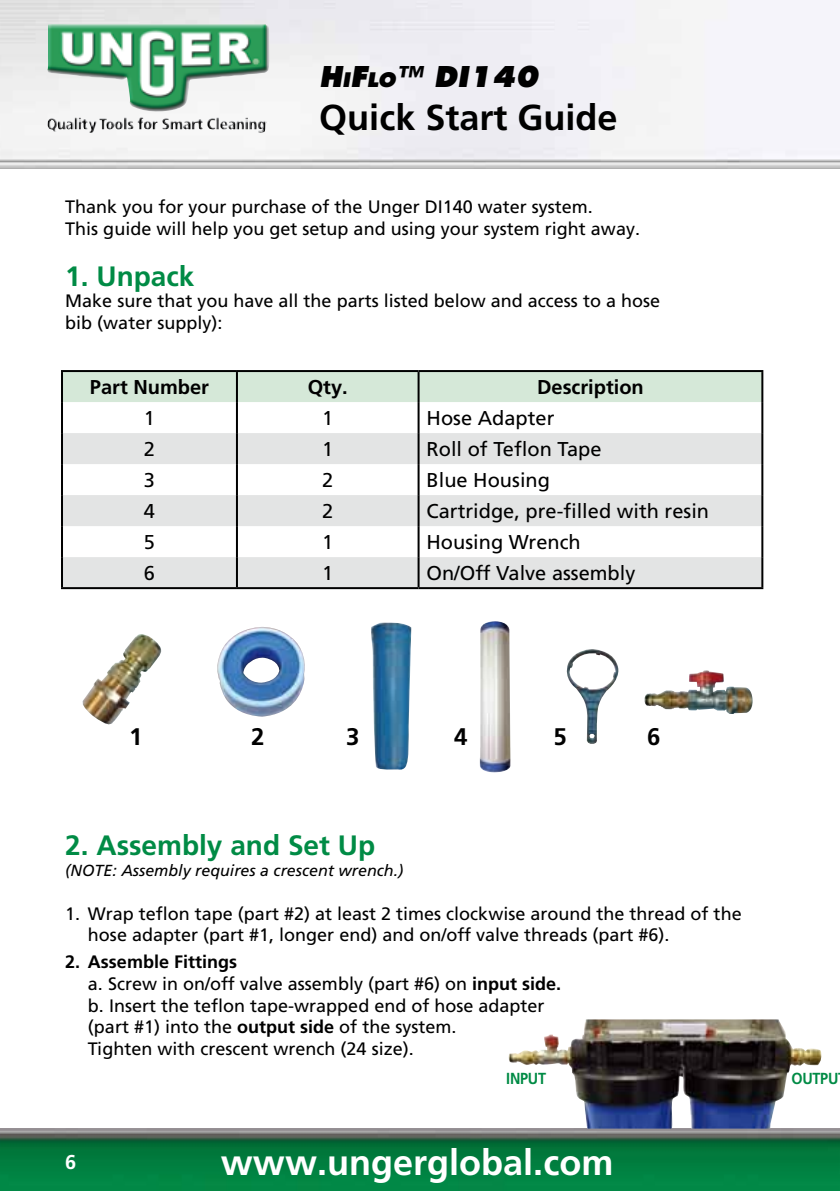
<style>
.page{position:relative;width:840px;height:1191px;background:#fff}
.page>*{position:absolute;margin:0;border:0;box-sizing:border-box;transform-origin:0 0}
.t1{font:700 36px "Frutiger LT Pro";color:#fff}
.t2{font:700 36px "Frutiger LT Pro";color:#000}
.t3{font:700 28px "Frutiger LT Pro";color:#008b45}
.t4{font:italic 800 28px "Futura Com";color:#000}
.t5{font:700 24px "Frutiger LT Pro";color:#000}
.t6{font:20px "Frutiger LT Pro";color:#000}
.t7{font:700 20px "Frutiger LT Pro";color:#000}
.t8{font:700 20px "Frutiger LT Pro";color:#fff}
.t9{font:18px/21.6px "Frutiger LT Pro";color:#000}
.t10{font:italic 16px "Frutiger LT Pro";color:#000}
.t11{font:700 16px "Frutiger LT Pro";letter-spacing:-.02em;color:#008b45;scale:.9 1}
.s1{font-size:19.6px}
.s2{font-weight:700}
</style>
<div class="page">
<img style="left:0;top:0;width:839px;height:169px">
<img style="left:47px;top:24px;width:223px;height:107px">
<img style="left:0;top:1128px;width:839px;height:63px">
<img style="left:566px;top:649px;width:53px;height:95px">
<img style="left:371px;top:622px;width:40px;height:148px">
<img style="left:217px;top:627px;width:87px;height:89px">
<img style="left:83px;top:634px;width:78px;height:91px">
<img style="left:644px;top:670px;width:108px;height:44px">
<img style="left:479px;top:621px;width:31px;height:151px">
<img style="left:508px;top:1019px;width:313px;height:109px">
<div style="left:63px;top:372px;width:698px;height:30px;background:#d5e8d8"></div>
<svg style="left:63px;top:433px;width:698px;height:154px;fill:#e3e4e4"></svg>
<hr style="left:61px;top:370px;width:176px;height:2px;background:#000">
<hr style="left:61px;top:372px;width:2px;height:30px;background:#000">
<hr style="left:237px;top:370px;width:181px;height:2px;background:#000">
<hr style="left:236px;top:372px;width:2px;height:30px;background:#000">
<hr style="left:418px;top:370px;width:345px;height:2px;background:#000">
<hr style="left:417px;top:372px;width:2px;height:30px;background:#000">
<hr style="left:761px;top:372px;width:2px;height:30px;background:#000">
<hr style="left:61px;top:402px;width:2px;height:31px;background:#000">
<hr style="left:236px;top:402px;width:2px;height:31px;background:#000">
<hr style="left:417px;top:402px;width:2px;height:31px;background:#000">
<hr style="left:761px;top:402px;width:2px;height:31px;background:#000">
<hr style="left:61px;top:433px;width:2px;height:31px;background:#000">
<hr style="left:236px;top:433px;width:2px;height:31px;background:#000">
<hr style="left:417px;top:433px;width:2px;height:31px;background:#000">
<hr style="left:761px;top:433px;width:2px;height:31px;background:#000">
<hr style="left:61px;top:464px;width:2px;height:31px;background:#000">
<hr style="left:236px;top:464px;width:2px;height:31px;background:#000">
<hr style="left:417px;top:464px;width:2px;height:31px;background:#000">
<hr style="left:761px;top:464px;width:2px;height:31px;background:#000">
<hr style="left:61px;top:495px;width:2px;height:31px;background:#000">
<hr style="left:236px;top:495px;width:2px;height:31px;background:#000">
<hr style="left:417px;top:495px;width:2px;height:31px;background:#000">
<hr style="left:761px;top:495px;width:2px;height:31px;background:#000">
<hr style="left:61px;top:526px;width:2px;height:31px;background:#000">
<hr style="left:236px;top:526px;width:2px;height:31px;background:#000">
<hr style="left:417px;top:526px;width:2px;height:31px;background:#000">
<hr style="left:761px;top:526px;width:2px;height:31px;background:#000">
<hr style="left:61px;top:557px;width:2px;height:30px;background:#000">
<hr style="left:236px;top:557px;width:2px;height:30px;background:#000">
<hr style="left:417px;top:557px;width:2px;height:30px;background:#000">
<hr style="left:761px;top:557px;width:2px;height:30px;background:#000">
<hr style="left:61px;top:587px;width:176px;height:2px;background:#000">
<hr style="left:237px;top:587px;width:181px;height:2px;background:#000">
<hr style="left:418px;top:587px;width:345px;height:2px;background:#000">
<h2 class="t4" style="left:319px;top:57px;width:220px">H<span class="s1">i</span>F<span class="s1">lo</span>™ DI140</h2>
<h1 class="t2" style="left:319px;top:96px;width:300px">Quick Start Guide</h1>
<p class="t9" style="left:65px;top:196px;width:576px">Thank you for your purchase of the Unger DI140 water system.<br>This guide will help you get setup and using your system right away.</p>
<h2 class="t3" style="left:65px;top:259px;width:131px">1. Unpack</h2>
<p class="t9" style="left:65px;top:290px;width:596px">Make sure that you have all the parts listed below and access to a hose bib (water supply):</p>
<p class="t7" style="left:90px;top:375px;width:120px">Part Number</p>
<p class="t7" style="left:307px;top:375px;width:42px">Qty.</p>
<p class="t7" style="left:536px;top:375px;width:108px">Description</p>
<p class="t6" style="left:144px;top:406px;width:13px">1</p>
<p class="t6" style="left:322px;top:406px;width:13px">1</p>
<p class="t6" style="left:426px;top:406px;width:129px">Hose Adapter</p>
<p class="t6" style="left:144px;top:437px;width:13px">2</p>
<p class="t6" style="left:322px;top:437px;width:13px">1</p>
<p class="t6" style="left:426px;top:437px;width:176px">Roll of Teflon Tape</p>
<p class="t6" style="left:144px;top:468px;width:13px">3</p>
<p class="t6" style="left:322px;top:468px;width:13px">2</p>
<p class="t6" style="left:426px;top:468px;width:125px">Blue Housing</p>
<p class="t6" style="left:144px;top:499px;width:13px">4</p>
<p class="t6" style="left:322px;top:499px;width:13px">2</p>
<p class="t6" style="left:426px;top:499px;width:284px">Cartridge, pre-filled with resin</p>
<p class="t6" style="left:144px;top:530px;width:13px">5</p>
<p class="t6" style="left:322px;top:530px;width:13px">1</p>
<p class="t6" style="left:426px;top:530px;width:156px">Housing Wrench</p>
<p class="t6" style="left:144px;top:561px;width:13px">6</p>
<p class="t6" style="left:322px;top:561px;width:13px">1</p>
<p class="t6" style="left:426px;top:561px;width:210px">On/Off Valve assembly</p>
<h3 class="t5" style="left:129px;top:722px;width:15px">1</h3>
<h3 class="t5" style="left:251px;top:722px;width:15px">2</h3>
<h3 class="t5" style="left:346px;top:722px;width:15px">3</h3>
<h3 class="t5" style="left:454px;top:722px;width:15px">4</h3>
<h3 class="t5" style="left:553px;top:722px;width:15px">5</h3>
<h3 class="t5" style="left:646px;top:722px;width:15px">6</h3>
<h2 class="t3" style="left:65px;top:828px;width:311px">2. Assembly and Set Up</h2>
<p class="t10" style="left:65px;top:861px;width:339px">(NOTE: Assembly requires a crescent wrench.)</p>
<p class="t9" style="left:88px;top:902px;width:654px;text-indent:-23px">1. Wrap teflon tape (part #2) at least 2 times clockwise around the thread of the hose adapter (part #1, longer end) and on/off valve threads (part #6).</p>
<p class="t9" style="left:88px;top:951px;width:474px;text-indent:-23px"><span class="s2">2. Assemble Fittings<br></span>a. Screw in on/off valve assembly (part #6) on <span class="s2">input side. </span>b. Insert the teflon tape-wrapped end of hose adapter (part #1) into the <span class="s2">output side</span> of the system.<br>Tighten with crescent wrench (24 size).</p>
<p class="t11" style="left:506px;top:1069px;width:46px">INPUT</p>
<p class="t11" style="left:791px;top:1069px;width:54px">OUTPU</p>
<p class="t8" style="left:65px;top:1150px;width:13px">6</p>
<h1 class="t1" style="left:221px;top:1141px;width:394px">www.ungerglobal.com</h1>
</div>
